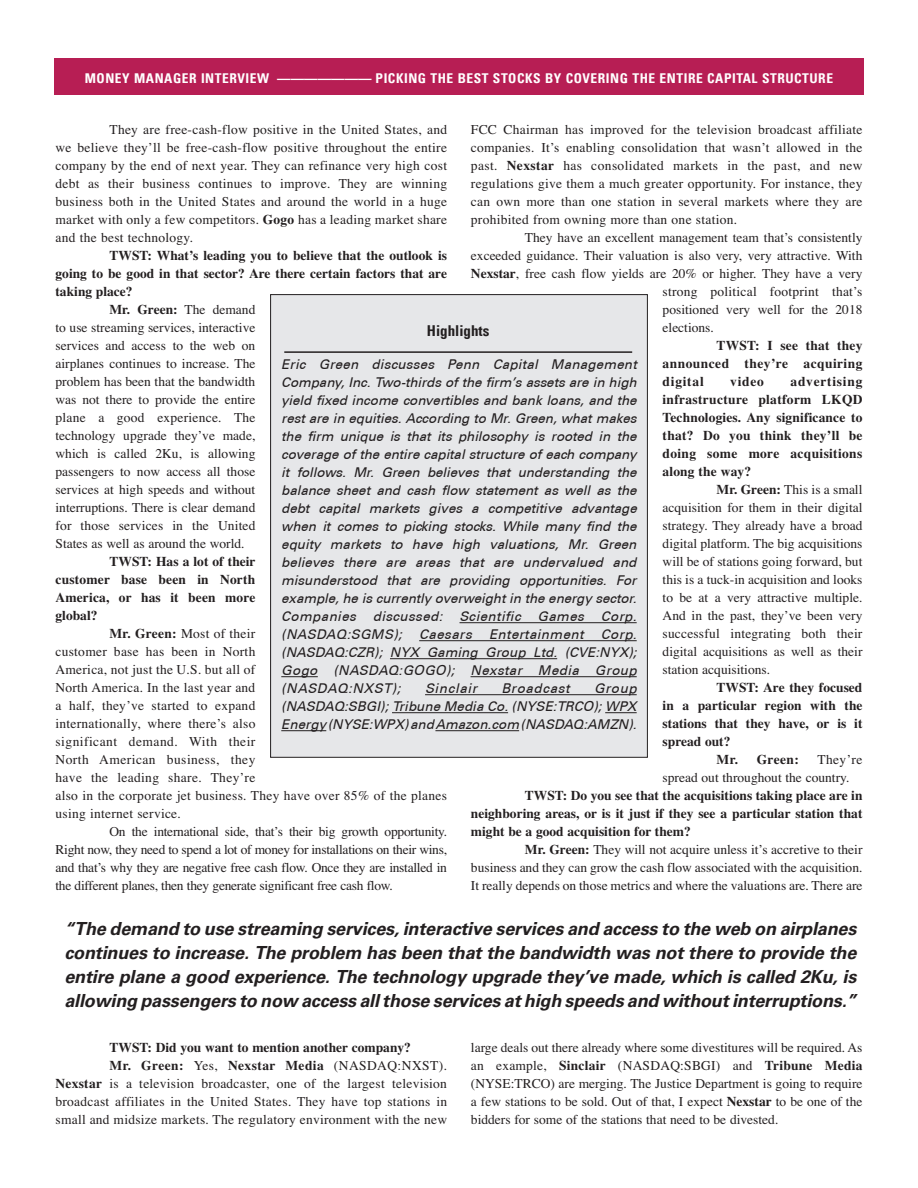
<style>
.page{position:relative;width:918px;height:1188px;background:#fff}
.page>*{position:absolute;margin:0;border:0;box-sizing:border-box;transform-origin:0 0}
.pullquote{font:italic 700 18px/24px "Univers";letter-spacing:-.01em;color:#231f20;text-align:justify}
.t1{font:700 condensed 15px "Univers LT";color:#231f20}
.Body_Text{font:13.5px/18px "Times";letter-spacing:.02em;color:#231f20;text-align:justify}
.Highlights{font:italic 13.5px/18px "Univers CE";letter-spacing:.02em;color:#231f20;text-align:justify}
.Body_Text-2{font:700 13.5px/18px "Times";color:#231f20;text-align:justify}
.Body_Text-3{font:13.5px/18px "Times";color:#231f20}
.t2{font:700 condensed 13.5px "Univers LT";letter-spacing:.04em;color:#fff}
.Highlights-2{font:italic 13.5px "Univers CE";letter-spacing:.04em;color:#231f20}
.s1{font-weight:700}
</style>
<div class="page">
<div style="left:54px;top:58px;width:810px;height:36px;background:#b71e54"></div>
<div style="left:271px;top:295px;width:376px;height:462px;background:#e6e7e9"></div>
<hr style="left:284px;top:351px;width:348px;height:2px;background:#231f20">
<hr style="left:460px;top:622px;width:177px;height:1px;background:#231f20">
<hr style="left:419px;top:640px;width:218px;height:1px;background:#231f20">
<hr style="left:390px;top:658px;width:167px;height:1px;background:#231f20">
<hr style="left:281px;top:676px;width:37px;height:1px;background:#231f20">
<hr style="left:471px;top:676px;width:166px;height:1px;background:#231f20">
<hr style="left:425px;top:694px;width:212px;height:1px;background:#231f20">
<hr style="left:392px;top:712px;width:116px;height:1px;background:#231f20">
<hr style="left:605px;top:712px;width:32px;height:1px;background:#231f20">
<hr style="left:281px;top:730px;width:45px;height:1px;background:#231f20">
<hr style="left:435px;top:730px;width:84px;height:1px;background:#231f20">
<p class="t2" style="left:85px;top:70px;width:750px">MONEY MANAGER INTERVIEW ——————— PICKING THE BEST STOCKS BY COVERING THE ENTIRE CAPITAL STRUCTURE</p>
<p class="Body_Text" style="left:56px;top:121px;width:393px;text-indent:54px">They are free-cash-flow positive in the United States, and we believe they’ll be free-cash-flow positive throughout the entire company by the end of next year. They can refinance very high cost debt as their business continues to improve. They are winning business both in the United States and around the world in a huge market with only a few competitors. <span class="s1">Gogo</span> has a leading market share and the best technology.</p>
<p class="Body_Text-2" style="left:56px;top:247px;width:393px;text-indent:54px">TWST: What’s leading you to believe that the outlook is going to be good in that sector? Are there certain factors that are taking place?</p>
<p class="Body_Text" style="left:56px;top:301px;width:202px;text-indent:54px"><span class="s1">Mr. Green:</span> The demand to use streaming services, interactive services and access to the web on airplanes continues to increase. The problem has been that the bandwidth was not there to provide the entire plane a good experience. The technology upgrade they’ve made, which is called 2Ku, is allowing passengers to now access all those services at high speeds and without interruptions. There is clear demand for those services in the United States as well as around the world.</p>
<p class="Body_Text-2" style="left:56px;top:553px;width:202px;text-indent:54px">TWST: Has a lot of their customer base been in North America, or has it been more global?</p>
<p class="Body_Text" style="left:56px;top:625px;width:393px;text-align:left;text-indent:54px"><span class="s1">Mr. Green:</span> Most of their<br>customer base has been in North<br>America, not just the U.S. but all of<br>North America. In the last year and<br>a half, they’ve started to expand<br>internationally, where there’s also<br>significant demand. With their<br>North American business, they<br>have the leading share. They’re<br>also in the corporate jet business. They have over 85% of the planes using internet service.</p>
<p class="Body_Text" style="left:56px;top:823px;width:393px;text-indent:54px">On the international side, that’s their big growth opportunity.<br>Right now, they need to spend a lot of money for installations on their wins, and that’s why they are negative free cash flow. Once they are installed in the different planes, then they generate significant free cash flow.</p>
<p class="Body_Text" style="left:471px;top:121px;width:393px">FCC Chairman has improved for the television broadcast affiliate companies. It’s enabling consolidation that wasn’t allowed in the past. <span class="s1">Nexstar</span> has consolidated markets in the past, and new regulations give them a much greater opportunity. For instance, they can own more than one station in several markets where they are prohibited from owning more than one station.</p>
<p class="Body_Text-3" style="left:525px;top:229px;width:339px">They have an excellent management team that’s consistently</p>
<p class="Body_Text-3" style="left:471px;top:247px;width:393px">exceeded guidance. Their valuation is also very, very attractive. With</p>
<p class="Body_Text-3" style="left:471px;top:265px;width:393px"><span class="s1">Nexstar</span>, free cash flow yields are 20% or higher. They have a very</p>
<p class="Body_Text" style="left:663px;top:283px;width:201px">strong political footprint that’s</p>
<p class="Body_Text-3" style="left:663px;top:301px;width:201px">positioned very well for the 2018</p>
<p class="Body_Text-3" style="left:663px;top:319px;width:53px">elections.</p>
<p class="Body_Text-2" style="left:663px;top:337px;width:201px;text-indent:54px">TWST: I see that they announced they’re acquiring digital</p>
<p class="t1" style="left:427px;top:321px;width:64px">Highlights</p>
<p class="Highlights" style="left:281px;top:356px;width:357px">Eric Green discusses Penn Capital Management Company, Inc. Two-thirds of the firm’s assets are in high yield fixed income convertibles and bank loans, and the rest are in equities. According to Mr. Green, what makes the firm unique is that its philosophy is rooted in the coverage of the entire capital structure of each company it follows. Mr. Green believes that understanding the balance sheet and cash flow statement as well as the debt capital markets gives a competitive advantage when it comes to picking stocks. While many find the equity markets to have high valuations, Mr. Green believes there are areas that are undervalued and misunderstood that are providing opportunities. For example, he is currently overweight in the energy sector.</p>
<p class="Highlights" style="left:281px;top:608px;width:163px">Companies discussed:</p>
<p class="Highlights" style="left:460px;top:608px;width:179px">Scientific Games Corp.</p>
<p class="Highlights" style="left:281px;top:626px;width:122px">(NASDAQ:SGMS);</p>
<p class="Highlights" style="left:419px;top:626px;width:54px">Caesars</p>
<p class="Highlights" style="left:489px;top:626px;width:96px">Entertainment</p>
<p class="Body_Text-2" style="left:663px;top:373px;width:202px;text-indent:128px">advertising infrastructure platform LKQD Technologies. Any significance to that? Do you think they’ll be doing some more acquisitions along the way?</p>
<p class="Body_Text" style="left:663px;top:481px;width:201px;text-indent:54px"><span class="s1">Mr. Green:</span> This is a small acquisition for them in their digital strategy. They already have a broad digital platform. The big acquisitions will be of stations going forward, but this is a tuck-in acquisition and looks to be at a very attractive multiple.<br>And in the past, they’ve been very successful integrating both their digital acquisitions as well as their station acquisitions.</p>
<p class="Body_Text-2" style="left:663px;top:679px;width:202px;text-indent:54px">TWST: Are they focused in a particular region with the stations that they have, or is it spread out?</p>
<p class="Body_Text-2" style="left:717px;top:751px;width:84px">Mr. Green:</p>
<p class="Body_Text-2" style="left:730px;top:373px;width:35px">video</p>
<p class="Highlights" style="left:281px;top:626px;width:357px;text-indent:320px">Corp. (NASDAQ:CZR); NYX Gaming Group Ltd. (CVE:NYX); Gogo (NASDAQ:GOGO); Nexstar Media Group (NASDAQ:NXST);</p>
<p class="Highlights-2" style="left:425px;top:681px;width:53px">Sinclair</p>
<p class="Highlights-2" style="left:501px;top:681px;width:70px">Broadcast</p>
<p class="Highlights" style="left:281px;top:680px;width:357px;text-indent:313px">Group (NASDAQ:SBGI); Tribune Media Co. (NYSE:TRCO); WPX Energy (NYSE:WPX) and Amazon.com (NASDAQ:AMZN).</p>
<p class="Body_Text-3" style="left:663px;top:751px;width:201px;text-indent:155px">They’re spread out throughout the country.</p>
<p class="Body_Text-2" style="left:471px;top:787px;width:393px;text-indent:54px">TWST: Do you see that the acquisitions taking place are in neighboring areas, or is it just if they see a particular station that might be a good acquisition for them?</p>
<p class="Body_Text" style="left:471px;top:841px;width:393px;text-indent:54px"><span class="s1">Mr. Green:</span> They will not acquire unless it’s accretive to their business and they can grow the cash flow associated with the acquisition.<br>It really depends on those metrics and where the valuations are. There are</p>
<p class="pullquote" style="left:64px;top:916px;width:794px">“The demand to use streaming services, interactive services and access to the web on airplanes continues to increase. The problem has been that the bandwidth was not there to provide the entire plane a good experience. The technology upgrade they’ve made, which is called 2Ku, is allowing passengers to now access all those services at high speeds and without interruptions.”</p>
<p class="Body_Text-2" style="left:110px;top:1039px;width:303px">TWST: Did you want to mention another company?</p>
<p class="Body_Text" style="left:56px;top:1057px;width:393px;text-indent:54px"><span class="s1">Mr. Green:</span> Yes, <span class="s1">Nexstar Media</span> (NASDAQ:NXST).<br><span class="s1">Nexstar</span> is a television broadcaster, one of the largest television broadcast affiliates in the United States. They have top stations in small and midsize markets. The regulatory environment with the new</p>
<p class="Body_Text" style="left:471px;top:1039px;width:393px">large deals out there already where some divestitures will be required. As an example, <span class="s1">Sinclair</span> (NASDAQ:SBGI) and <span class="s1">Tribune Media </span>(NYSE:TRCO) are merging. The Justice Department is going to require a few stations to be sold. Out of that, I expect <span class="s1">Nexstar</span> to be one of the bidders for some of the stations that need to be divested.</p>
</div>
